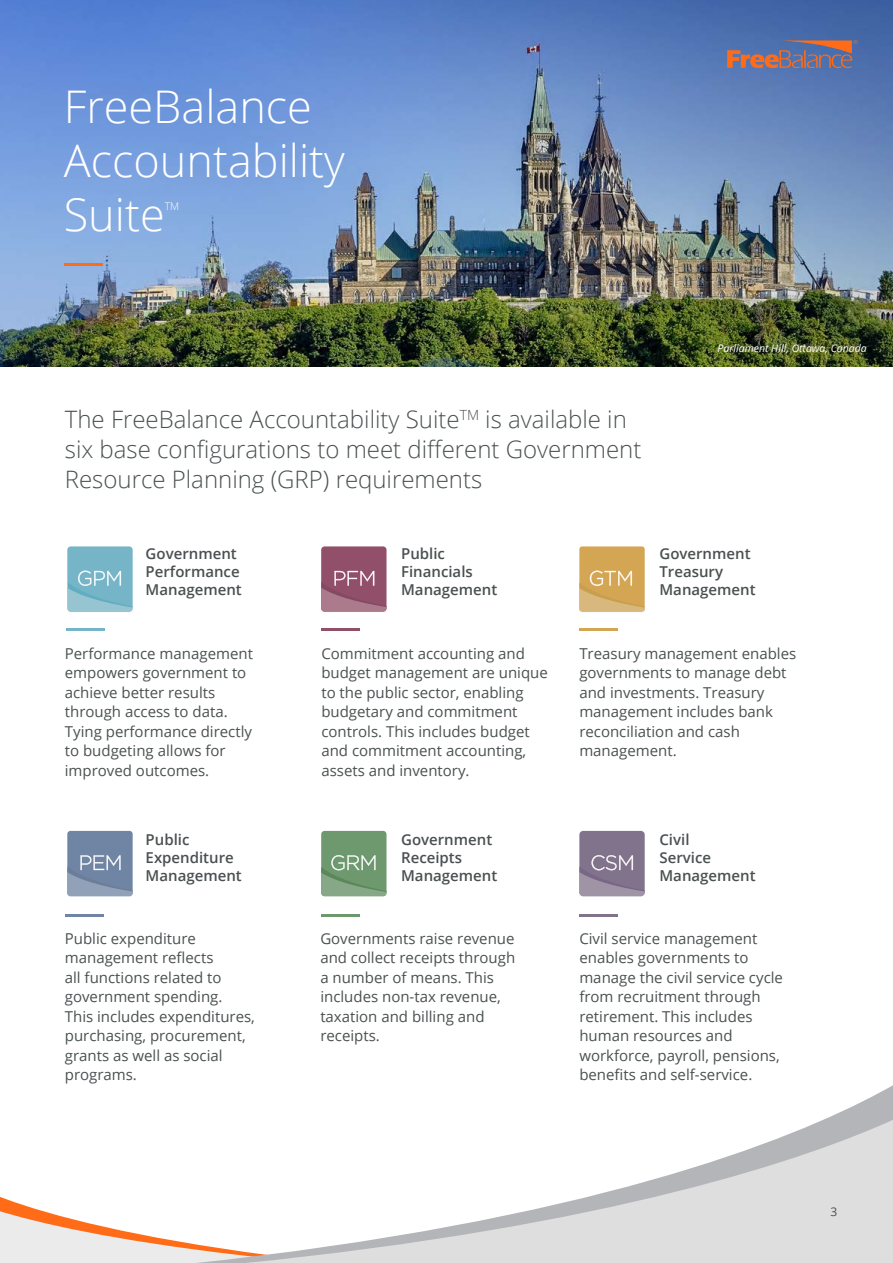
<style>
.page{position:relative;width:893px;height:1263px;background:#fff}
.page>*{position:absolute;margin:0;border:0;box-sizing:border-box;transform-origin:0 0}
.t1{font:300 45px/54px "Open Sans";color:#fff}
.t2{font:300 24px/30px "Open Sans";color:#4a5051}
.t3{font:15px/19.5px "Open Sans";color:#4a5051}
.t4{font:600 15px/18px "Open Sans";color:#4a5051}
.t5{font:12px "Open Sans";color:#4a5051}
.t6{font:italic 10.5px "Open Sans";color:#fff}
.t7{font:300 10.5px "Open Sans";color:#fff}
</style>
<div class="page">
<img style="left:0;top:0;width:893px;height:366px">
<div style="left:67px;top:546px;width:66px;height:66px;background:#75b5c7;border-radius:3px"></div>
<svg style="left:68px;top:571px;width:66px;height:41px"></svg>
<div style="left:321px;top:546px;width:65px;height:66px;background:#914f69;border-radius:3px"></div>
<svg style="left:321px;top:571px;width:65px;height:41px"></svg>
<div style="left:579px;top:546px;width:66px;height:66px;background:#d4a654;border-radius:3px"></div>
<svg style="left:579px;top:571px;width:66px;height:41px"></svg>
<div style="left:579px;top:831px;width:66px;height:65px;background:#82738c;border-radius:4px"></div>
<svg style="left:579px;top:855px;width:66px;height:41px"></svg>
<div style="left:67px;top:831px;width:66px;height:65px;background:#7085a3;border-radius:3px"></div>
<svg style="left:67px;top:855px;width:65px;height:41px"></svg>
<div style="left:321px;top:831px;width:65px;height:65px;background:#6e996e;border-radius:3px"></div>
<svg style="left:321px;top:855px;width:65px;height:41px"></svg>
<svg style="left:321px;top:914px;width:39px;height:2px"></svg>
<hr style="left:321px;top:629px;width:39px;height:2px;background:#914f69">
<hr style="left:579px;top:914px;width:39px;height:2px;background:#82738c">
<hr style="left:579px;top:628px;width:39px;height:3px;background:#d4a654">
<hr style="left:65px;top:914px;width:39px;height:2px;background:#7085a3">
<hr style="left:66px;top:629px;width:39px;height:2px;background:#75b5c7">
<svg style="left:0;top:1092px;width:893px;height:171px"></svg>
<svg style="left:727px;top:40px;width:130px;height:28px;background:#876f7d"></svg>
<hr style="left:64px;top:264px;width:39px;height:2px;background:#ff6b17">
<h1 class="t1" style="left:64px;top:78px;width:283px">FreeBalance<br>Accountability<br>Suite</h1>
<p class="t7" style="left:165px;top:199px;width:16px">TM</p>
<p class="t6" style="left:717px;top:341px;width:151px">Parliament Hill, Ottawa, Canada</p>
<h2 class="t2" style="left:65px;top:403px;width:578px">The FreeBalance Accountability Suite<sup>TM</sup> is available in six base configurations to meet different Government<br>Resource Planning (GRP) requirements</h2>
<p class="t4" style="left:146px;top:544px;width:98px">Government<br>Performance<br>Management</p>
<p class="t4" style="left:401px;top:544px;width:98px">Public<br>Financials<br>Management</p>
<p class="t4" style="left:659px;top:544px;width:98px">Government<br>Treasury<br>Management</p>
<p class="t3" style="left:65px;top:643px;width:190px">Performance management empowers government to achieve better results through access to data.<br>Tying performance directly to budgeting allows for improved outcomes.</p>
<p class="t3" style="left:321px;top:643px;width:228px">Commitment accounting and budget management are unique to the public sector, enabling budgetary and commitment controls. This includes budget and commitment accounting, assets and inventory.</p>
<p class="t3" style="left:579px;top:643px;width:218px">Treasury management enables governments to manage debt and investments. Treasury management includes bank reconciliation and cash management.</p>
<p class="t4" style="left:146px;top:830px;width:98px">Public<br>Expenditure<br>Management</p>
<p class="t4" style="left:401px;top:830px;width:98px">Government<br>Receipts<br>Management</p>
<p class="t4" style="left:659px;top:830px;width:98px">Civil<br>Service<br>Management</p>
<p class="t3" style="left:65px;top:928px;width:192px">Public expenditure management reflects<br>all functions related to government spending.<br>This includes expenditures, purchasing, procurement, grants as well as social programs.</p>
<p class="t3" style="left:320px;top:928px;width:196px">Governments raise revenue and collect receipts through a number of means. This includes non-tax revenue, taxation and billing and receipts.</p>
<p class="t3" style="left:579px;top:928px;width:205px">Civil service management enables governments to manage the civil service cycle from recruitment through retirement. This includes human resources and workforce, payroll, pensions, benefits and self-service.</p>
<p class="t5" style="left:831px;top:1203px;width:8px">3</p>
</div>
